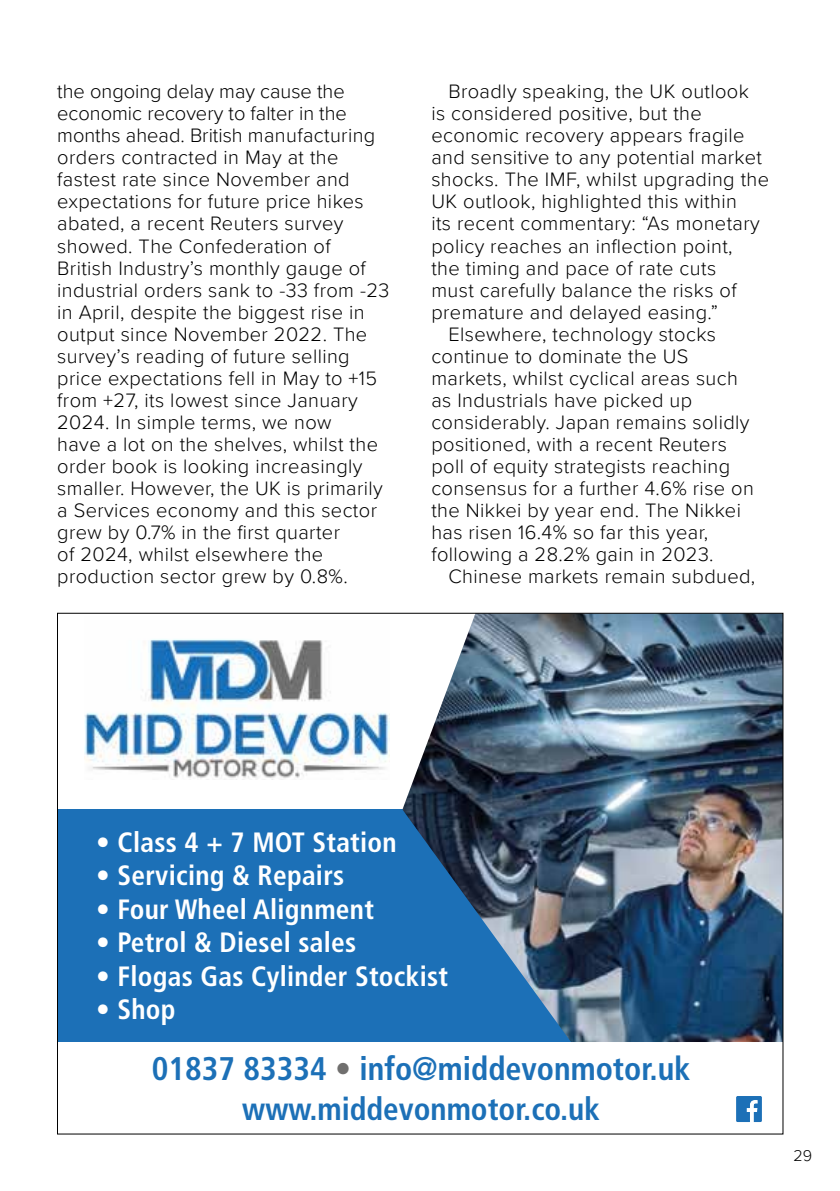
<style>
.page{position:relative;width:840px;height:1191px;background:#fff}
.page>*{position:absolute;margin:0;border:0;box-sizing:border-box;transform-origin:0 0}
.t1{font:700 condensed 32.8px "Frutiger LT Std";color:#1c70b7}
.t2{font:700 condensed 31.8px "Frutiger LT Std";color:#1c70b7}
.t3{font:700 condensed 28px "Frutiger LT Std";letter-spacing:.01em;color:#fff}
.t4{font:300 20px/22px "Proxima Nova";letter-spacing:.02em;color:#000}
.t5{font:300 16px "Proxima Nova";color:#000}
.s1{color:#706f6e}
</style>
<div class="page">
<div style="left:58px;top:809px;width:724px;height:233px;background:#1c70b7"></div>
<img style="left:84px;top:639px;width:305px;height:140px">
<svg style="left:736px;top:1096px;width:25px;height:26px"></svg>
<img style="left:402px;top:615px;width:378px;height:427px">
<p class="t4" style="left:57px;top:80px;width:333px">the ongoing delay may cause the economic recovery to falter in the months ahead. British manufacturing orders contracted in May at the fastest rate since November and expectations for future price hikes abated, a recent Reuters survey showed. The Confederation of British Industry’s monthly gauge of industrial orders sank to -33 from -23 in April, despite the biggest rise in output since November 2022. The survey’s reading of future selling price expectations fell in May to +15 from +27, its lowest since January 2024. In simple terms, we now<br>have a lot on the shelves, whilst the order book is looking increasingly smaller. However, the UK is primarily a Services economy and this sector grew by 0.7% in the first quarter<br>of 2024, whilst elsewhere the production sector grew by 0.8%.</p>
<p class="t4" style="left:448px;top:80px;width:302px">Broadly speaking, the UK outlook</p>
<p class="t4" style="left:431px;top:102px;width:272px">is considered positive, but the</p>
<p class="t4" style="left:431px;top:124px;width:314px">economic recovery appears fragile</p>
<p class="t4" style="left:431px;top:146px;width:332px">and sensitive to any potential market</p>
<p class="t4" style="left:431px;top:168px;width:339px">shocks. The IMF, whilst upgrading the</p>
<p class="t4" style="left:431px;top:190px;width:307px">UK outlook, highlighted this within</p>
<p class="t4" style="left:431px;top:212px;width:330px">its recent commentary: “As monetary</p>
<p class="t4" style="left:431px;top:234px;width:302px">policy reaches an inflection point,</p>
<p class="t4" style="left:431px;top:256px;width:286px">the timing and pace of rate cuts</p>
<p class="t4" style="left:431px;top:278px;width:306px">must carefully balance the risks of</p>
<p class="t4" style="left:431px;top:300px;width:288px">premature and delayed easing.”</p>
<p class="t4" style="left:448px;top:322px;width:269px">Elsewhere, technology stocks</p>
<p class="t4" style="left:431px;top:344px;width:258px">continue to dominate the US</p>
<p class="t4" style="left:431px;top:366px;width:308px">markets, whilst cyclical areas such</p>
<p class="t4" style="left:431px;top:388px;width:262px">as Industrials have picked up</p>
<p class="t4" style="left:431px;top:410px;width:319px">considerably. Japan remains solidly</p>
<p class="t4" style="left:431px;top:432px;width:297px">positioned, with a recent Reuters</p>
<p class="t4" style="left:431px;top:454px;width:300px">poll of equity strategists reaching</p>
<p class="t4" style="left:431px;top:476px;width:324px">consensus for a further 4.6% rise on</p>
<p class="t4" style="left:431px;top:498px;width:311px">the Nikkei by year end. The Nikkei</p>
<p class="t4" style="left:431px;top:520px;width:278px">has risen 16.4% so far this year,</p>
<p class="t4" style="left:431px;top:542px;width:284px">following a 28.2% gain in 2023.</p>
<p class="t4" style="left:448px;top:564px;width:308px">Chinese markets remain subdued,</p>
<h3 class="t3" style="left:96px;top:825px;width:302px">• Class 4 + 7 MOT Station</h3>
<h3 class="t3" style="left:96px;top:859px;width:249px">• Servicing &amp; Repairs</h3>
<h3 class="t3" style="left:96px;top:892px;width:279px">• Four Wheel Alignment</h3>
<h3 class="t3" style="left:96px;top:926px;width:261px">• Petrol &amp; Diesel sales</h3>
<h3 class="t3" style="left:96px;top:959px;width:353px">• Flogas Gas Cylinder Stockist</h3>
<h3 class="t3" style="left:96px;top:993px;width:81px">• Shop</h3>
<h1 class="t1" style="left:152px;top:1049px;width:540px">01837 83334 <span class="s1">•</span> info@middevonmotor.uk</h1>
<h2 class="t2" style="left:242px;top:1090px;width:359px">www.middevonmotor.co.uk</h2>
<p class="t5" style="left:793px;top:1143px;width:20px">29</p>
</div>
